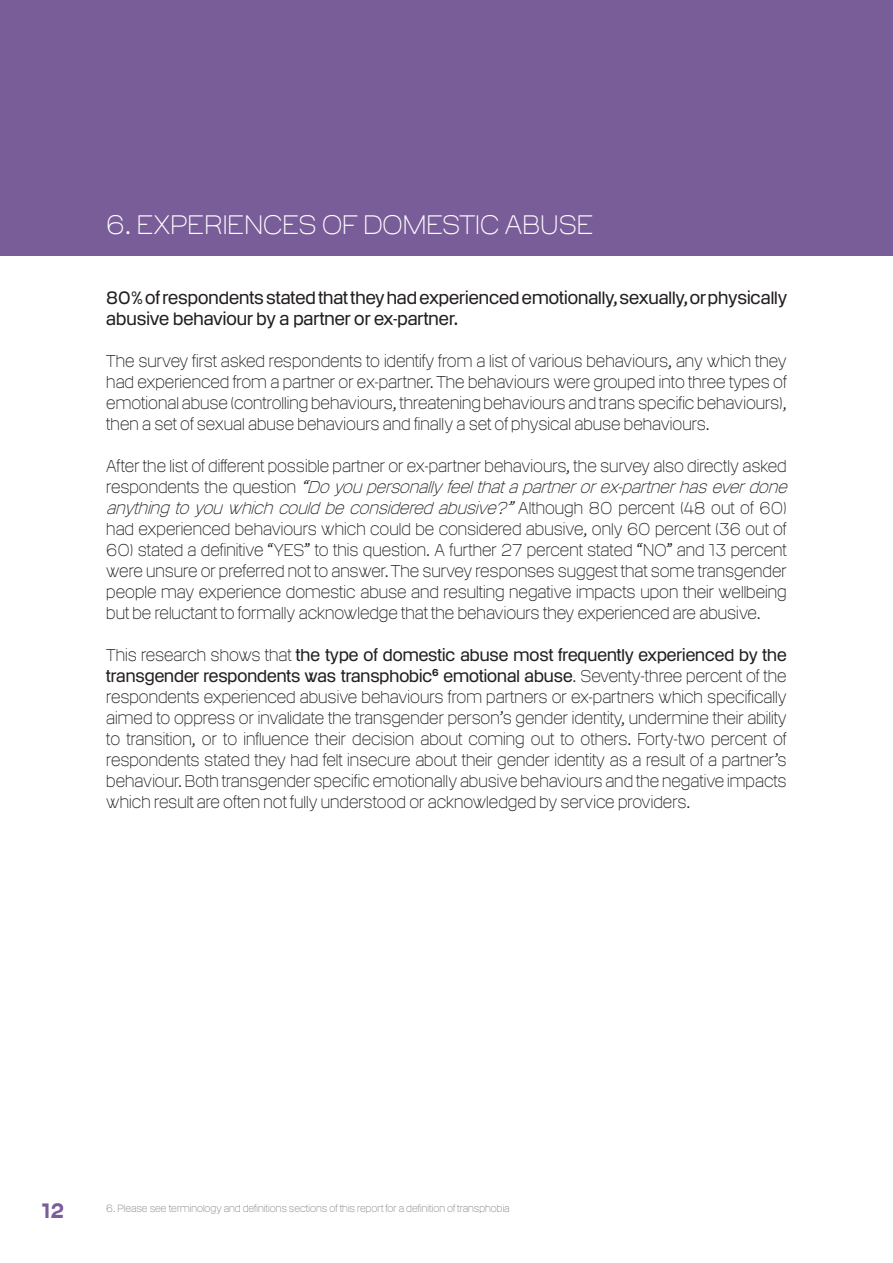
<style>
.page{position:relative;width:893px;height:1263px;background:#fff}
.page>*{position:absolute;margin:0;border:0;box-sizing:border-box;transform-origin:0 0}
.t1{font:100 27px "Colin Samuels";color:#fff;scale:.85 1}
.t2{font:21px "Colin Samuels";color:#795d99;scale:.8 1}
.t3{font:300 18px/21px "Colin Samuels";color:#231f20;scale:.8 1}
.t4{font:100 17.25px/21px "Colin Samuels";color:#231f20;text-align:justify;scale:.8 1}
.t5{font:100 10.5px "Colin Samuels";color:#808285;scale:.8 1}
.s1{font-style:italic}
.s2{font-weight:300}
</style>
<div class="page">
<div style="left:0;top:0;width:893px;height:255px;background:#795d99"></div>
<h1 class="t1" style="left:106px;top:210px;width:156px">6. Experiences</h1>
<h1 class="t1" style="left:322px;top:210px;width:92px">of Domestic</h1>
<h1 class="t1" style="left:505px;top:210px;width:42px">Abuse</h1>
<p class="t3" style="left:106px;top:287px;width:853px">80% of respondents stated that they had experienced emotionally, sexually, or physically abusive behaviour by a partner or ex-partner.</p>
<p class="t4" style="left:106px;top:350px;width:852px">The survey first asked respondents to identify from a list of various behaviours, any which they had experienced from a partner or ex-partner. The behaviours were grouped into three types of emotional abuse (controlling behaviours, threatening behaviours and trans specific behaviours), then a set of sexual abuse behaviours and finally a set of physical abuse behaviours.</p>
<p class="t4" style="left:106px;top:455px;width:858px;text-align:left">After the list of different possible partner or ex-partner behaviours, the survey also directly asked r e s p o n d e n t s t h e q u e s t i o n <span class="s1">“Do you personallyfeelthatapartnerorex-partnerhaseverdone anything to you which could be considered abusive?”</span> A l t h o u g h 8 0 p e r c e n t ( 4 8 o u t o f 6 0 ) had experienced behaviours which could be considered abusive, only 60 percent (36 out of</p>
<p class="t4" style="left:106px;top:539px;width:852px">60) stated a definitive “YES” to this question. A further 27 percent stated “NO” and 13 percent were unsure or preferred not to answer. The survey responses suggest that some transgender people may experience domestic abuse and resulting negative impacts upon their wellbeing but be reluctant to formally acknowledge that the behaviours they experienced are abusive.</p>
<p class="t4" style="left:106px;top:644px;width:852px">This research shows that <span class="s2">the type of domestic abuse most frequently experienced by the transgender respondents was transphobic</span><sup>6</sup> <span class="s2">emotional abuse</span>. Seventy-three percent of the respondents experienced abusive behaviours from partners or ex-partners which specifically aimed to oppress or invalidate the transgender person’s gender identity, undermine their ability to transition, or to influence their decision about coming out to others. Forty-two percent of respondents stated they had felt insecure about their gender identity as a result of a partner’s behaviour. Both transgender specific emotionally abusive behaviours and the negative impacts which result are often not fully understood or acknowledged by service providers.</p>
<p class="t2" style="left:42px;top:1199px;width:29px">12</p>
<p class="t5" style="left:106px;top:1202px;width:506px">6. Please see terminology and definitions sections of this report for a definition of transphobia</p>
</div>
